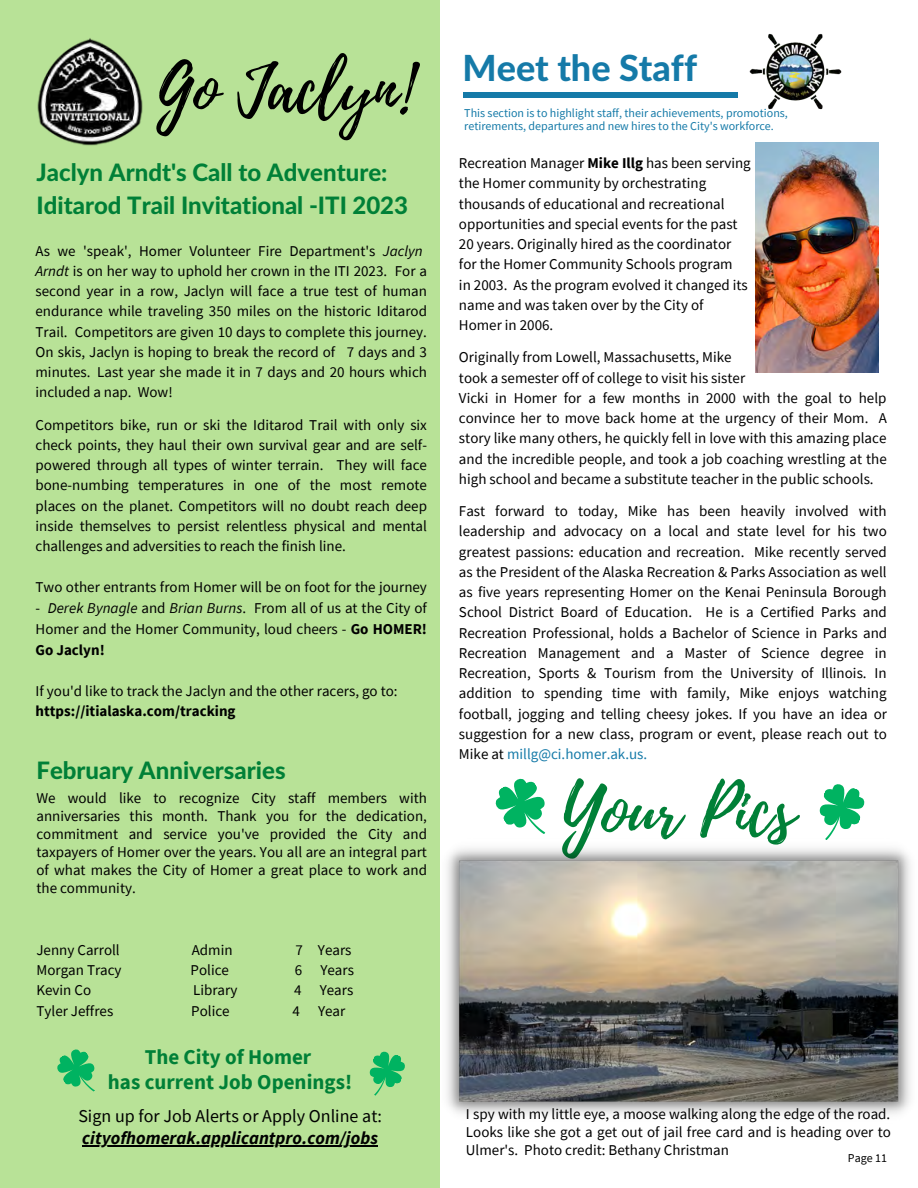
<style>
.page{position:relative;width:918px;height:1188px;background:#fff}
.page>*{position:absolute;margin:0;border:0;box-sizing:border-box;transform-origin:0 0}
.t1{font:70.5px "Playlist Script";color:#008037}
.t2{font:66px "Playlist Script";color:#000}
.t3{font:800 36px "Lato Latin";color:#157aa8}
.t4{font:800 24px/32.7px "Lato Latin";color:#008037}
.t5{font:700 21px/25.5px "Source Sans Pro";color:#008037;text-align:center}
.t6{font:italic 700 18px "Source Sans Pro";color:#000}
.t7{font:18px "Source Sans Pro";color:#000}
.t8{font:15px/20.2px "Source Sans Pro";color:#000;text-align:justify}
.t9{font:700 15px "Source Sans Pro";color:#000}
.t10{font:12px/13px "Source Sans Pro";color:#157aa8}
.t11{font:12px "Source Sans Pro";color:#000}
.s1{font-style:italic}
.s2{font-weight:700}
.s3{color:#157aa8}
</style>
<div class="page">
<div style="left:0;top:0;width:440px;height:1188px;background:#b8e297"></div>
<svg style="left:819px;top:784px;width:46px;height:54px"></svg>
<svg style="left:495px;top:778px;width:51px;height:56px"></svg>
<hr style="left:82px;top:1146px;width:296px;height:1px;background:#000">
<svg style="left:57px;top:1049px;width:38px;height:43px"></svg>
<svg style="left:369px;top:1051px;width:36px;height:45px"></svg>
<img style="left:756px;top:143px;width:123px;height:229px">
<img style="left:749px;top:33px;width:93px;height:77px">
<div style="left:464px;top:92px;width:274px;height:6px;background:#157aa8"></div>
<img style="left:447px;top:838px;width:464px;height:276px">
<img style="left:37px;top:38px;width:106px;height:108px">
<h2 class="t2" style="left:156px;top:42px;width:257px">Go Jaclyn!</h2>
<h3 class="t4" style="left:36px;top:158px;width:373px">Jaclyn Arndt's Call to Adventure:<br>Iditarod Trail Invitational -ITI 2023</h3>
<p class="t8" style="left:36px;top:241px;width:393px;text-align:left">As we 'speak', Homer Volunteer Fire Department's <span class="s1">Jaclyn Arndt</span> is on her way to uphold her crown in the ITI 2023. For a second year in a row, Jaclyn will face a true test of human endurance while traveling 350 miles on the historic Iditarod Trail. Competitors are given 10 days to complete this journey.<br>On skis, Jaclyn is hoping to break the record of 7 days and 3 minutes. Last year she made it in 7 days and 20 hours which included a nap. Wow!</p>
<p class="t8" style="left:36px;top:414px;width:393px">Competitors bike, run or ski the Iditarod Trail with only six check points, they haul their own survival gear and are self&shy;powered through all types of winter terrain. They will face bone-numbing temperatures in one of the most remote places on the planet. Competitors will no doubt reach deep inside themselves to persist relentless physical and mental challenges and adversities to reach the finish line.</p>
<p class="t8" style="left:36px;top:576px;width:393px">Two other entrants from Homer will be on foot for the journey</p>
<p class="t8" style="left:36px;top:597px;width:393px;line-height:21px">- <span class="s1">Derek Bynagle</span> and <span class="s1">Brian Burns</span>. From all of us at the City of Homer and the Homer Community, loud cheers - <span class="s2">Go HOMER!<br>Go Jaclyn!</span></p>
<p class="t8" style="left:36px;top:680px;width:364px">If you'd like to track the Jaclyn and the other racers, go to:</p>
<p class="t9" style="left:36px;top:701px;width:202px">https://itialaska.com/tracking</p>
<h3 class="t4" style="left:36px;top:755px;width:251px">February Anniversaries</h3>
<p class="t8" style="left:36px;top:788px;width:392px;line-height:18px">We would like to recognize City staff members with anniversaries this month. Thank you for the dedication, commitment and service you've provided the City and taxpayers of Homer over the years. You all are an integral part of what makes the City of Homer a great place to work and the community.</p>
<p class="t8" style="left:36px;top:939px;width:85px">Jenny Carroll</p>
<p class="t8" style="left:192px;top:939px;width:42px">Admin</p>
<p class="t8" style="left:296px;top:939px;width:58px">7 Years</p>
<p class="t8" style="left:36px;top:960px;width:87px">Morgan Tracy</p>
<p class="t8" style="left:191px;top:960px;width:40px">Police</p>
<p class="t8" style="left:295px;top:960px;width:61px">6 Years</p>
<p class="t8" style="left:36px;top:980px;width:56px">Kevin Co</p>
<p class="t8" style="left:193px;top:980px;width:46px">Library</p>
<p class="t8" style="left:294px;top:980px;width:61px">4 Years</p>
<p class="t8" style="left:36px;top:1000px;width:78px">Tyler Jeffres</p>
<p class="t8" style="left:191px;top:1000px;width:40px">Police</p>
<p class="t8" style="left:293px;top:1000px;width:54px">4 Year</p>
<h3 class="t5" style="left:108px;top:1044px;width:246px">The City of Homer<br>has current Job Openings!</h3>
<p class="t7" style="left:78px;top:1105px;width:305px">Sign up for Job Alerts or Apply Online at:</p>
<p class="t6" style="left:82px;top:1126px;width:297px">cityofhomerak.applicantpro.com/jobs</p>
<h3 class="t3" style="left:462px;top:52px;width:236px">Meet the Staff</h3>
<p class="t10" style="left:464px;top:106px;width:325px">This section is to highlight staff, their achievements, promotions, retirements, departures and new hires to the City's workforce.</p>
<p class="t8" style="left:459px;top:153px;width:293px;text-align:left">Recreation Manager <span class="s2">Mike Illg</span> has been serving the Homer community by orchestrating thousands of educational and recreational opportunities and special events for the past 20 years. Originally hired as the coordinator for the Homer Community Schools program<br>in 2003. As the program evolved it changed its name and was taken over by the City of<br>Homer in 2006.</p>
<p class="t8" style="left:459px;top:347px;width:429px;text-align:left">Originally from Lowell, Massachusetts, Mike<br>took a semester off of college to visit his sister<br>Vicki in Homer for a few months in 2000 with the goal to help convince her to move back home at the urgency of their Mom. A story like many others, he quickly fell in love with this amazing place and the incredible people, and took a job coaching wrestling at the high school and became a substitute teacher in the public schools.</p>
<p class="t8" style="left:459px;top:501px;width:430px">Fast forward to today, Mike has been heavily involved with leadership and advocacy on a local and state level for his two greatest passions: education and recreation. Mike recently served as the President of the Alaska Recreation &amp; Parks Association as well as five years representing Homer on the Kenai Peninsula Borough School District Board of Education. He is a Certified Parks and Recreation Professional, holds a Bachelor of Science in Parks and Recreation Management and a Master of Science degree in Recreation, Sports &amp; Tourism from the University of Illinois. In addition to spending time with family, Mike enjoys watching football, jogging and telling cheesy jokes. If you have an idea or suggestion for a new class, program or event, please reach out to Mike at <span class="s3">millg@ci.homer.ak.us.</span></p>
<h1 class="t1" style="left:562px;top:760px;width:234px">Your Pics</h1>
<p class="t8" style="left:466px;top:1105px;width:426px;line-height:18px">I spy with my little eye, a moose walking along the edge of the road.<br>Looks like she got a get out of jail free card and is heading over to Ulmer's. Photo credit: Bethany Christman</p>
<p class="t11" style="left:848px;top:1150px;width:41px">Page 11</p>
</div>
